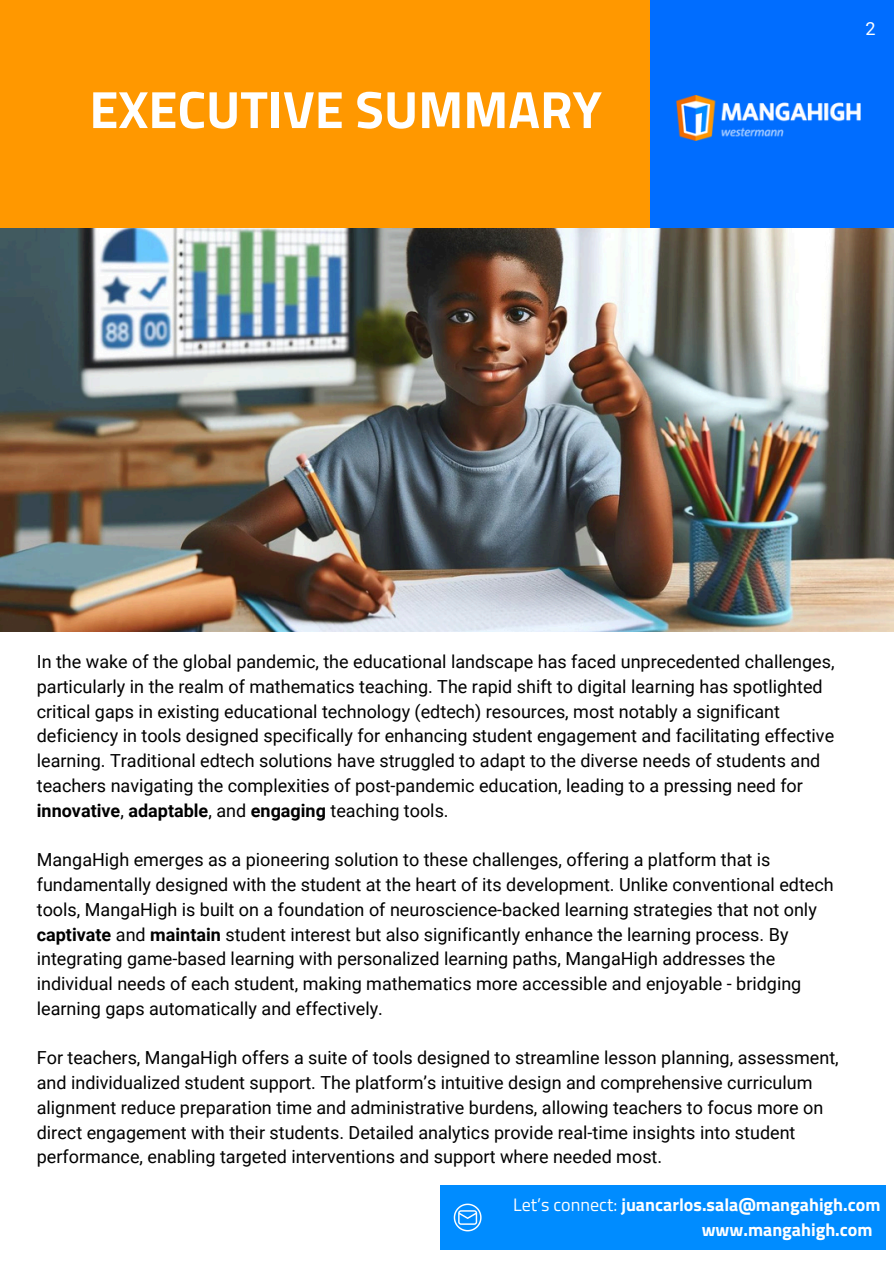
<style>
.page{position:relative;width:894px;height:1264px;background:#fff}
.page>*{position:absolute;margin:0;border:0;box-sizing:border-box;transform-origin:0 0}
.t1{font:700 52.5px "Titillium Web";color:#fff}
.t2{font:18px/24.8px "Roboto";color:#000}
.t3{font:700 18px "Titillium Web";color:#fefefe}
.t4{font:18px "Roboto";color:#fefefe}
.s1{font-weight:700}
.s2{font-weight:400}
</style>
<div class="page">
<div style="left:0;top:0;width:649px;height:236px;background:#ff9800"></div>
<div style="left:649px;top:0;width:244px;height:236px;background:#006dff"></div>
<img style="left:0;top:229px;width:893px;height:402px">
<img style="left:676px;top:95px;width:184px;height:45px">
<div style="left:440px;top:1185px;width:444px;height:64px;background:#008cff"></div>
<svg style="left:453px;top:1203px;width:28px;height:28px"></svg>
<p class="t1" style="left:89px;top:69px;width:514px">EXECUTIVE SUMMARY</p>
<p class="t4" style="left:865px;top:18px;width:12px">2</p>
<p class="t2" style="left:37px;top:649px;width:799px">In the wake of the global pandemic, the educational landscape has faced unprecedented challenges, particularly in the realm of mathematics teaching. The rapid shift to digital learning has spotlighted critical gaps in existing educational technology (edtech) resources, most notably a significant deficiency in tools designed specifically for enhancing student engagement and facilitating effective learning. Traditional edtech solutions have struggled to adapt to the diverse needs of students and teachers navigating the complexities of post-pandemic education, leading to a pressing need for <span class="s1">innovative</span>, <span class="s1">adaptable</span>, and <span class="s1">engaging</span> teaching tools.</p>
<p class="t2" style="left:37px;top:847px;width:798px">MangaHigh emerges as a pioneering solution to these challenges, offering a platform that is fundamentally designed with the student at the heart of its development. Unlike conventional edtech tools, MangaHigh is built on a foundation of neuroscience-backed learning strategies that not only <span class="s1">captivate</span> and <span class="s1">maintain</span> student interest but also significantly enhance the learning process. By integrating game-based learning with personalized learning paths, MangaHigh addresses the individual needs of each student, making mathematics more accessible and enjoyable - bridging learning gaps automatically and effectively.</p>
<p class="t2" style="left:37px;top:1045px;width:803px">For teachers, MangaHigh offers a suite of tools designed to streamline lesson planning, assessment, and individualized student support. The platform’s intuitive design and comprehensive curriculum alignment reduce preparation time and administrative burdens, allowing teachers to focus more on direct engagement with their students. Detailed analytics provide real-time insights into student performance, enabling targeted interventions and support where needed most.</p>
<p class="t3" style="left:513px;top:1190px;width:369px"><span class="s2">Let’s connect:</span> juancarlos.sala@mangahigh.com</p>
<p class="t3" style="left:701px;top:1215px;width:172px">www.mangahigh.com</p>
</div>
